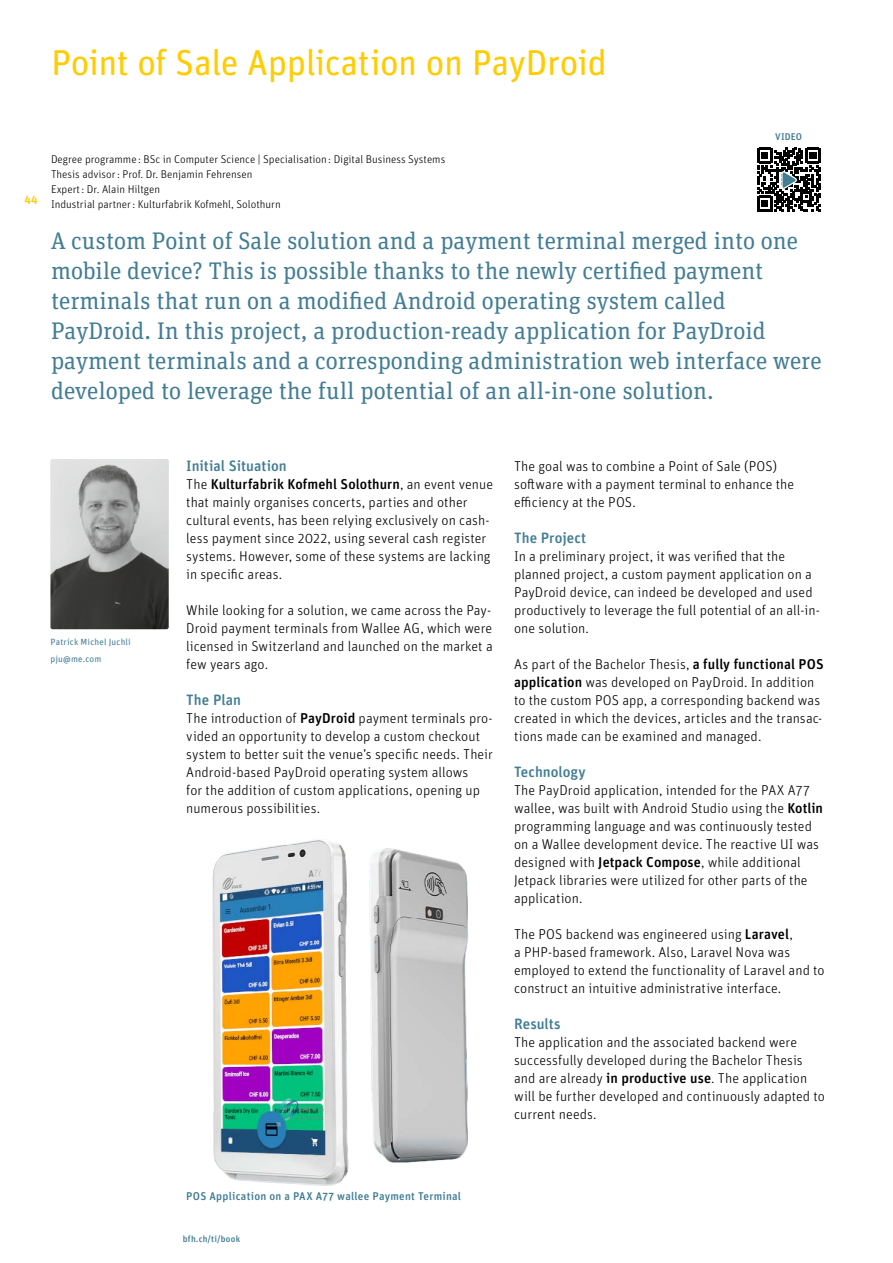
<style>
.page{position:relative;width:893px;height:1263px;background:#fff}
.page>*{position:absolute;margin:0;border:0;box-sizing:border-box;transform-origin:0 0}
.t1{font:36px "Unit Rounded Pro";letter-spacing:-.015em;color:#fc0}
.t2{font:24px/30px "Unit Slab Pro";color:#427d94}
.t3{font:500 15px "Unit Rounded Pro";color:#427d94}
.t4{font:300 14.25px/18px "Unit Rounded Pro";letter-spacing:.005em;color:#000}
.t5{font:500 12px "Unit Rounded Pro";color:#fc0}
.t6{font:300 11.25px/15px "Unit Rounded Pro";color:#000}
.t7{font:500 11.25px "Unit Rounded Pro";letter-spacing:.025em;color:#427d94}
.t8{font:500 9.75px "Unit Rounded Pro";letter-spacing:.01em;color:#427d94}
.t9{font:9px/16.8px "Unit Rounded Pro";letter-spacing:.02em;color:#427d94}
.t10{font:500 9px "Unit Rounded Pro";letter-spacing:.025em;color:#427d94}
.s1{font-weight:500}
</style>
<div class="page">
<img style="left:50px;top:459px;width:119px;height:170px">
<svg style="left:757px;top:148px;width:63px;height:63px"></svg>
<img style="left:212px;top:839px;width:256px;height:346px">
<h1 class="t1" style="left:51px;top:38px;width:557px">Point of Sale Application on PayDroid</h1>
<p class="t5" style="left:24px;top:191px;width:15px">44</p>
<p class="t8" style="left:775px;top:129px;width:28px">VIDEO</p>
<p class="t6" style="left:51px;top:151px;width:396px">Degree programme : BSc in Computer Science | Specialisation: Digital Business Systems Thesis advisor: Prof. Dr. Benjamin Fehrensen<br>Expert: Dr. Alain Hiltgen<br>Industrial partner: Kulturfabrik Kofmehl, Solothurn</p>
<p class="t2" style="left:51px;top:225px;width:772px">A custom Point of Sale solution and a payment terminal merged into one mobile device? This is possible thanks to the newly certified payment terminals that run on a modified Android operating system called PayDroid. In this project, a production-ready application for PayDroid payment terminals and a corresponding administration web interface were developed to leverage the full potential of an all-in-one solution.</p>
<p class="t9" style="left:50px;top:633px;width:82px">Patrick Michel Juchli pju@me.com</p>
<p class="t3" style="left:186px;top:455px;width:102px">Initial Situation</p>
<p class="t4" style="left:186px;top:475px;width:308px">The <span class="s1">Kulturfabrik Kofmehl Solothurn</span>, an event venue that mainly organises concerts, parties and other cultural events, has been relying exclusively on cash&shy;less payment since 2022, using several cash register systems. However, some of these systems are lacking in specific areas.</p>
<p class="t4" style="left:186px;top:601px;width:308px;text-align:justify">While looking for a solution, we came across the Pay-Droid payment terminals from Wallee AG, which were licensed in Switzerland and launched on the market a few years ago.</p>
<p class="t3" style="left:186px;top:689px;width:56px">The Plan</p>
<p class="t4" style="left:186px;top:709px;width:308px">The introduction of <span class="s1">PayDroid</span> payment terminals pro&shy;vided an opportunity to develop a custom checkout system to better suit the venue’s specific needs. Their Android-based PayDroid operating system allows<br>for the addition of custom applications, opening up numerous possibilities.</p>
<p class="t4" style="left:514px;top:456px;width:282px">The goal was to combine a Point of Sale (POS) software with a payment terminal to enhance the efficiency at the POS.</p>
<p class="t3" style="left:514px;top:527px;width:74px">The Project</p>
<p class="t4" style="left:514px;top:546px;width:307px">In a preliminary project, it was verified that the planned project, a custom payment application on a PayDroid device, can indeed be developed and used productively to leverage the full potential of an all-in&shy;one solution.</p>
<p class="t4" style="left:514px;top:654px;width:311px">As part of the Bachelor Thesis, <span class="s1">a fully functional POS application</span> was developed on PayDroid. In addition to the custom POS app, a corresponding backend was created in which the devices, articles and the transac&shy;tions made can be examined and managed.</p>
<p class="t3" style="left:514px;top:761px;width:73px">Technology</p>
<p class="t4" style="left:514px;top:780px;width:310px">The PayDroid application, intended for the PAX A77 wallee, was built with Android Studio using the <span class="s1">Kotlin </span>programming language and was continuously tested on a Wallee development device. The reactive UI was designed with <span class="s1">Jetpack Compose</span>, while additional Jetpack libraries were utilized for other parts of the application.</p>
<p class="t4" style="left:514px;top:924px;width:312px">The POS backend was engineered using <span class="s1">Laravel</span>,<br>a PHP-based framework. Also, Laravel Nova was employed to extend the functionality of Laravel and to construct an intuitive administrative interface.</p>
<p class="t3" style="left:514px;top:1013px;width:48px">Results</p>
<p class="t4" style="left:514px;top:1032px;width:312px">The application and the associated backend were successfully developed during the Bachelor Thesis and are already <span class="s1">in productive use</span>. The application will be further developed and continuously adapted to current needs.</p>
<p class="t7" style="left:186px;top:1188px;width:276px">POS Application on a PAX A77 wallee Payment Terminal</p>
<p class="t10" style="left:183px;top:1232px;width:59px">bfh.ch/ti/book</p>
</div>
